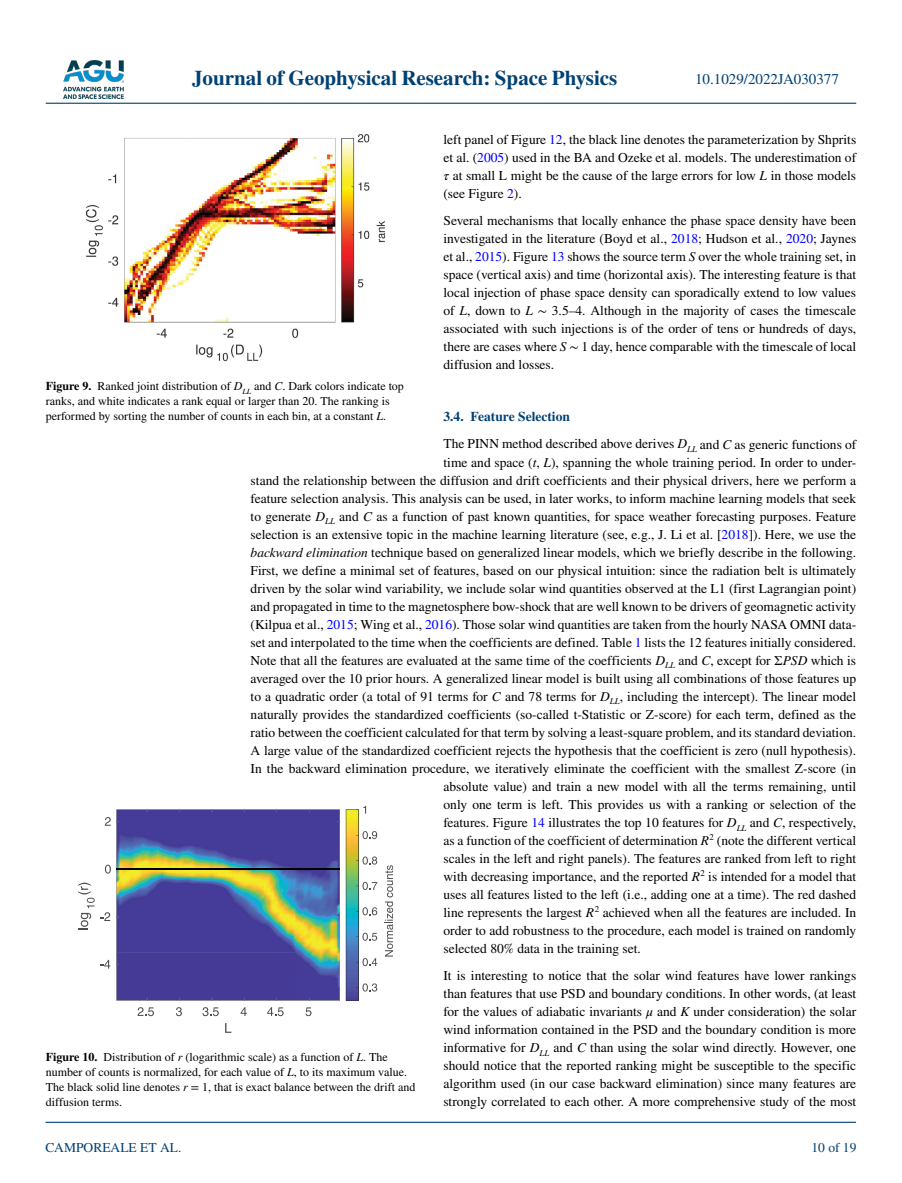
<style>
.page{position:relative;width:902px;height:1183px;background:#fff}
.page>*{position:absolute;margin:0;border:0;box-sizing:border-box;transform-origin:0 0}
.t1{font:700 21px "STIX";color:#004174}
.t2{font:15px "STIX";color:#004174}
.t3{font:13.5px/18px "STIX";color:#000;text-align:justify}
.t4{font:13.5px "STIX";color:#004174}
.t5{font:12px/15px "STIX";color:#000}
.s1{color:#00f}
.s2{font-style:italic}
.s3{font-weight:700}
.s4{font-weight:700;color:#004174}
</style>
<div class="page">
<img style="left:63px;top:60px;width:60px;height:39px">
<hr style="left:46px;top:103px;width:810px;height:1px;background:#004174">
<hr style="left:45px;top:1121px;width:810px;height:1px;background:#004174">
<img style="left:86px;top:134px;width:299px;height:227px">
<hr style="left:116px;top:999px;width:224px;height:1px;background:#262626">
<svg style="left:137px;top:1007px;width:17px;height:8px"></svg>
<svg style="left:176px;top:1007px;width:6px;height:8px"></svg>
<svg style="left:202px;top:1007px;width:17px;height:8px"></svg>
<svg style="left:240px;top:1007px;width:7px;height:8px"></svg>
<svg style="left:267px;top:1007px;width:16px;height:8px"></svg>
<svg style="left:305px;top:1007px;width:6px;height:8px"></svg>
<svg style="left:225px;top:1023px;width:6px;height:9px"></svg>
<hr style="left:339px;top:809px;width:1px;height:191px;background:#262626">
<hr style="left:116px;top:809px;width:1px;height:191px;background:#262626">
<svg style="left:100px;top:959px;width:10px;height:9px"></svg>
<svg style="left:105px;top:864px;width:12px;height:9px"></svg>
<svg style="left:105px;top:816px;width:12px;height:9px"></svg>
<svg style="left:78px;top:882px;width:32px;height:47px"></svg>
<img style="left:119px;top:812px;width:218px;height:185px">
<img style="left:119px;top:809px;width:218px;height:3px">
<img style="left:119px;top:997px;width:218px;height:2px">
<img style="left:117px;top:809px;width:2px;height:190px">
<img style="left:337px;top:809px;width:2px;height:190px">
<hr style="left:117px;top:868px;width:222px;height:1px;background:#000">
<img style="left:347px;top:813px;width:11px;height:186px">
<svg style="left:356px;top:983px;width:21px;height:8px"></svg>
<svg style="left:356px;top:957px;width:21px;height:8px"></svg>
<svg style="left:356px;top:932px;width:21px;height:8px"></svg>
<svg style="left:356px;top:907px;width:21px;height:8px"></svg>
<svg style="left:356px;top:881px;width:21px;height:8px"></svg>
<svg style="left:356px;top:856px;width:21px;height:8px"></svg>
<svg style="left:356px;top:830px;width:21px;height:9px"></svg>
<svg style="left:385px;top:865px;width:8px;height:91px"></svg>
<hr style="left:358px;top:809px;width:1px;height:191px;background:#262626">
<hr style="left:346px;top:809px;width:1px;height:191px;background:#262626">
<svg style="left:346px;top:999px;width:12px;height:1px"></svg>
<svg style="left:346px;top:805px;width:20px;height:8px"></svg>
<h1 class="t1" style="left:192px;top:66px;width:427px">Journal of Geophysical Research: Space Physics</h1>
<p class="t2" style="left:695px;top:69px;width:145px">10.1029/2022JA030377</p>
<p class="t3" style="left:443px;top:131px;width:414px">left panel of Figure <span class="s1">12</span>, the black line denotes the parameterization by Shprits et al. (<span class="s1">2005</span>) used in the BA and Ozeke et al. models. The underestimation of <span class="s2">τ</span> at small L might be the cause of the large errors for low <span class="s2">L</span> in those models (see Figure <span class="s1">2</span>).</p>
<p class="t3" style="left:443px;top:212px;width:414px">Several mechanisms that locally enhance the phase space density have been investigated in the literature (Boyd et al., <span class="s1">2018</span>; Hudson et al., <span class="s1">2020</span>; Jaynes et al., <span class="s1">2015</span>). Figure <span class="s1">13</span> shows the source term <span class="s2">S</span> over the whole training set, in space (vertical axis) and time (horizontal axis). The interesting feature is that local injection of phase space density can sporadically extend to low values of <span class="s2">L</span>, down to <span class="s2">L</span> ∼ 3.5–4. Although in the majority of cases the timescale associated with such injections is of the order of tens or hundreds of days, there are cases where <span class="s2">S</span> ∼ 1 day, hence comparable with the timescale of local diffusion and losses.</p>
<p class="t5" style="left:46px;top:379px;width:360px"><span class="s3">Figure 9.</span> Ranked joint distribution of <span class="s2">D</span><sub>LL</sub> and <span class="s2">C</span>. Dark colors indicate top ranks, and white indicates a rank equal or larger than 20. The ranking is performed by sorting the number of counts in each bin, at a constant <span class="s2">L</span>.</p>
<p class="t3" style="left:443px;top:404px;width:414px;line-height:27px"><span class="s4">3.4. Feature Selection<br></span>The PINN method described above derives <span class="s2">D</span><sub>LL</sub> and <span class="s2">C</span> as generic functions of</p>
<p class="t3" style="left:443px;top:454px;width:414px">time and space (<span class="s2">t</span>, <span class="s2">L</span>), spanning the whole training period. In order to under-</p>
<p class="t3" style="left:250px;top:472px;width:607px">stand the relationship between the diffusion and drift coefficients and their physical drivers, here we perform a</p>
<p class="t3" style="left:250px;top:490px;width:607px">feature selection analysis. This analysis can be used, in later works, to inform machine learning models that seek</p>
<p class="t3" style="left:250px;top:508px;width:607px">to generate <span class="s2">D</span><sub>LL</sub> and <span class="s2">C</span> as a function of past known quantities, for space weather forecasting purposes. Feature</p>
<p class="t3" style="left:250px;top:526px;width:607px">selection is an extensive topic in the machine learning literature (see, e.g., J. Li et al. [<span class="s1">2018</span>]). Here, we use the</p>
<p class="t3" style="left:250px;top:544px;width:607px"><span class="s2">backward elimination</span> technique based on generalized linear models, which we briefly describe in the following.</p>
<p class="t3" style="left:250px;top:562px;width:607px">First, we define a minimal set of features, based on our physical intuition: since the radiation belt is ultimately</p>
<p class="t3" style="left:250px;top:580px;width:607px">driven by the solar wind variability, we include solar wind quantities observed at the L1 (first Lagrangian point)</p>
<p class="t3" style="left:250px;top:598px;width:607px">and propagated in time to the magnetosphere bow-shock that are well known to be drivers of geomagnetic activity</p>
<p class="t3" style="left:250px;top:615px;width:607px">(Kilpua et al., <span class="s1">2015</span>; Wing et al., <span class="s1">2016</span>). Those solar wind quantities are taken from the hourly NASA OMNI data-</p>
<p class="t3" style="left:250px;top:633px;width:607px">set and interpolated to the time when the coefficients are defined. Table <span class="s1">1</span> lists the 12 features initially considered.</p>
<p class="t3" style="left:250px;top:651px;width:607px">Note that all the features are evaluated at the same time of the coefficients <span class="s2">D</span><sub>LL</sub> and <span class="s2">C</span>, except for Σ<span class="s2">PSD</span> which is</p>
<p class="t3" style="left:250px;top:670px;width:607px">averaged over the 10 prior hours. A generalized linear model is built using all combinations of those features up</p>
<p class="t3" style="left:250px;top:688px;width:607px">to a quadratic order (a total of 91 terms for <span class="s2">C</span> and 78 terms for <span class="s2">D</span><sub>LL</sub>, including the intercept). The linear model</p>
<p class="t3" style="left:250px;top:706px;width:607px">naturally provides the standardized coefficients (so-called t-Statistic or Z-score) for each term, defined as the</p>
<p class="t3" style="left:250px;top:724px;width:607px">ratio between the coefficient calculated for that term by solving a least-square problem, and its standard deviation.</p>
<p class="t3" style="left:250px;top:742px;width:607px">A large value of the standardized coefficient rejects the hypothesis that the coefficient is zero (null hypothesis).</p>
<p class="t3" style="left:250px;top:760px;width:607px">In the backward elimination procedure, we iteratively eliminate the coefficient with the smallest Z-score (in</p>
<p class="t3" style="left:443px;top:778px;width:414px">absolute value) and train a new model with all the terms remaining, until</p>
<p class="t3" style="left:443px;top:795px;width:414px">only one term is left. This provides us with a ranking or selection of the</p>
<p class="t3" style="left:443px;top:813px;width:414px">features. Figure <span class="s1">14</span> illustrates the top 10 features for <span class="s2">D</span><sub>LL</sub> and <span class="s2">C</span>, respectively,</p>
<p class="t3" style="left:443px;top:832px;width:414px">as a function of the coefficient of determination <span class="s2">R</span><sup>2</sup> (note the different vertical</p>
<p class="t3" style="left:443px;top:850px;width:414px">scales in the left and right panels). The features are ranked from left to right</p>
<p class="t3" style="left:443px;top:868px;width:414px">with decreasing importance, and the reported <span class="s2">R</span><sup>2</sup> is intended for a model that</p>
<p class="t3" style="left:443px;top:886px;width:414px">uses all features listed to the left (i.e., adding one at a time). The red dashed</p>
<p class="t3" style="left:443px;top:904px;width:414px">line represents the largest <span class="s2">R</span><sup>2</sup> achieved when all the features are included. In</p>
<p class="t3" style="left:443px;top:922px;width:414px">order to add robustness to the procedure, each model is trained on randomly</p>
<p class="t3" style="left:443px;top:940px;width:199px">selected 80% data in the training set.</p>
<p class="t3" style="left:443px;top:967px;width:414px">It is interesting to notice that the solar wind features have lower rankings than features that use PSD and boundary conditions. In other words, (at least for the values of adiabatic invariants <span class="s2">μ</span> and <span class="s2">K</span> under consideration) the solar wind information contained in the PSD and the boundary condition is more informative for <span class="s2">D</span><sub>LL</sub> and <span class="s2">C</span> than using the solar wind directly. However, one should notice that the reported ranking might be susceptible to the specific algorithm used (in our case backward elimination) since many features are strongly correlated to each other. A more comprehensive study of the most</p>
<p class="t5" style="left:46px;top:1050px;width:371px"><span class="s3">Figure 10.</span> Distribution of <span class="s2">r</span> (logarithmic scale) as a function of <span class="s2">L</span>. The number of counts is normalized, for each value of <span class="s2">L</span>, to its maximum value.<br>The black solid line denotes <span class="s2">r</span> = 1, that is exact balance between the drift and diffusion terms.</p>
<p class="t4" style="left:45px;top:1138px;width:137px">CAMPOREALE ET AL.</p>
<p class="t4" style="left:811px;top:1138px;width:46px">10 of 19</p>
</div>
